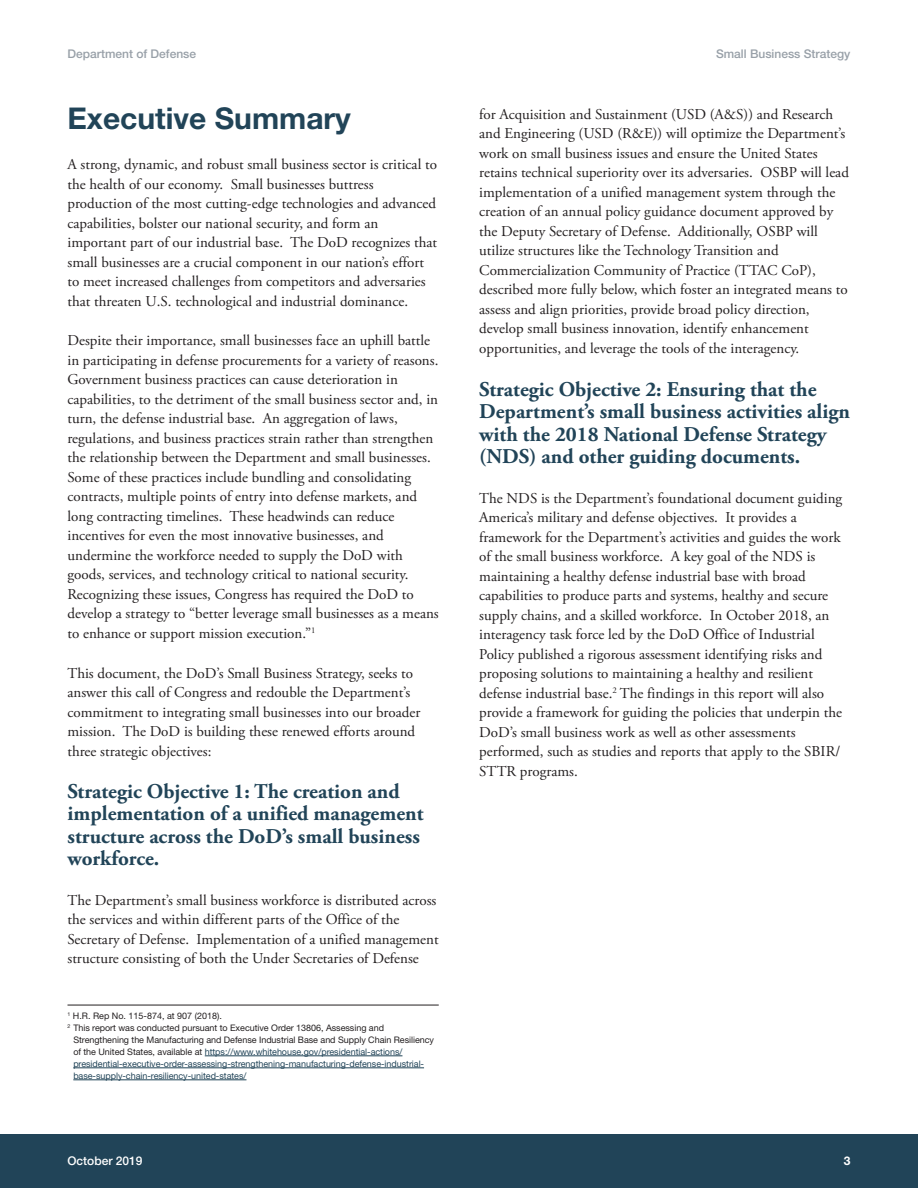
<style>
.page{position:relative;width:918px;height:1188px;background:#fff}
.page>*{position:absolute;margin:0;border:0;box-sizing:border-box;transform-origin:0 0}
.t1{font:700 30px "Helvetica Neue LT Std";color:#214458}
.t2{font:700 21px/22.5px "Adobe Garamond Pro";color:#214458}
.t3{font:15px/19.5px "Adobe Garamond Pro";color:#231f20}
.t4{font:500 12px "Helvetica Neue LT Std";color:#98a0a8}
.t5{font:500 12px "Helvetica Neue LT Std";color:#fff}
.t6{font:700 12px "Helvetica Neue LT Std";color:#fff}
.t7{font:9px "Helvetica Neue LT Std";letter-spacing:-.005em;color:#214458}
.t8{font:9px "Helvetica Neue LT Std";letter-spacing:-.005em;color:#231f20}
.s1{color:#231f20}
</style>
<div class="page">
<div style="left:0;top:1134px;width:918px;height:54px;background:#214458"></div>
<hr style="left:68px;top:1005px;width:371px;height:1px;background:#231f20">
<hr style="left:205px;top:1056px;width:197px;height:1px;background:#214458">
<hr style="left:73px;top:1068px;width:351px;height:1px;background:#214458">
<hr style="left:73px;top:1080px;width:173px;height:1px;background:#214458">
<p class="t4" style="left:68px;top:47px;width:130px">Department of Defense</p>
<p class="t4" style="left:716px;top:47px;width:136px">Small Business Strategy</p>
<h1 class="t1" style="left:68px;top:108px;width:285px">Executive Summary</h1>
<p class="t3" style="left:68px;top:156px;width:371px">A strong, dynamic, and robust small business sector is critical to the health of our economy. Small businesses buttress production of the most cutting-edge technologies and advanced capabilities, bolster our national security, and form an important part of our industrial base. The DoD recognizes that small businesses are a crucial component in our nation’s effort to meet increased challenges from competitors and adversaries that threaten U.S. technological and industrial dominance.</p>
<p class="t3" style="left:68px;top:332px;width:373px">Despite their importance, small businesses face an uphill battle in participating in defense procurements for a variety of reasons.<br>Government business practices can cause deterioration in capabilities, to the detriment of the small business sector and, in turn, the defense industrial base. An aggregation of laws, regulations, and business practices strain rather than strengthen the relationship between the Department and small businesses.<br>Some of these practices include bundling and consolidating contracts, multiple points of entry into defense markets, and long contracting timelines. These headwinds can reduce incentives for even the most innovative businesses, and undermine the workforce needed to supply the DoD with goods, services, and technology critical to national security.<br>Recognizing these issues, Congress has required the DoD to develop a strategy to “better leverage small businesses as a means to enhance or support mission execution.”<sup>1</sup></p>
<p class="t3" style="left:68px;top:664px;width:354px">This document, the DoD’s Small Business Strategy, seeks to answer this call of Congress and redouble the Department’s commitment to integrating small businesses into our broader mission. The DoD is building these renewed efforts around three strategic objectives:</p>
<h2 class="t2" style="left:68px;top:781px;width:358px">Strategic Objective 1: The creation and implementation of a unified management structure across the DoD’s small business workforce.</h2>
<p class="t3" style="left:68px;top:892px;width:373px">The Department’s small business workforce is distributed across the services and within different parts of the Office of the Secretary of Defense. Implementation of a unified management structure consisting of both the Under Secretaries of Defense</p>
<p class="t8" style="left:68px;top:1012px;width:156px"><sup>1</sup> H.R. Rep No. 115-874, at 907 (2018).</p>
<p class="t8" style="left:68px;top:1024px;width:318px"><sup>2</sup> This report was conducted pursuant to Executive Order 13806, Assessing and</p>
<p class="t8" style="left:73px;top:1036px;width:362px">Strengthening the Manufacturing and Defense Industrial Base and Supply Chain Resiliency</p>
<p class="t7" style="left:73px;top:1048px;width:331px"><span class="s1">of the United States, available at</span> https://www.whitehouse.gov/presidential-actions/</p>
<p class="t7" style="left:73px;top:1060px;width:352px">presidential-executive-order-assessing-strengthening-manufacturing-defense-industrial-</p>
<p class="t7" style="left:73px;top:1072px;width:175px">base-supply-chain-resiliency-united-states/</p>
<p class="t3" style="left:479px;top:106px;width:371px">for Acquisition and Sustainment (USD (A&amp;S)) and Research and Engineering (USD (R&amp;E)) will optimize the Department’s work on small business issues and ensure the United States retains technical superiority over its adversaries. OSBP will lead implementation of a unified management system through the creation of an annual policy guidance document approved by the Deputy Secretary of Defense. Additionally, OSBP will utilize structures like the Technology Transition and Commercialization Community of Practice (TTAC CoP), described more fully below, which foster an integrated means to assess and align priorities, provide broad policy direction, develop small business innovation, identify enhancement opportunities, and leverage the tools of the interagency.</p>
<h2 class="t2" style="left:479px;top:379px;width:372px">Strategic Objective 2: Ensuring that the Department’s small business activities align with the 2018 National Defense Strategy (NDS) and other guiding documents.</h2>
<p class="t3" style="left:479px;top:490px;width:364px">The NDS is the Department’s foundational document guiding America’s military and defense objectives. It provides a framework for the Department’s activities and guides the work of the small business workforce. A key goal of the NDS is maintaining a healthy defense industrial base with broad capabilities to produce parts and systems, healthy and secure supply chains, and a skilled workforce. In October 2018, an interagency task force led by the DoD Office of Industrial Policy published a rigorous assessment identifying risks and proposing solutions to maintaining a healthy and resilient defense industrial base.<sup>2</sup> The findings in this report will also provide a framework for guiding the policies that underpin the DoD’s small business work as well as other assessments performed, such as studies and reports that apply to the SBIR/ STTR programs.</p>
<p class="t5" style="left:68px;top:1154px;width:77px">October 2019</p>
<p class="t6" style="left:844px;top:1157px;width:8px">3</p>
</div>
